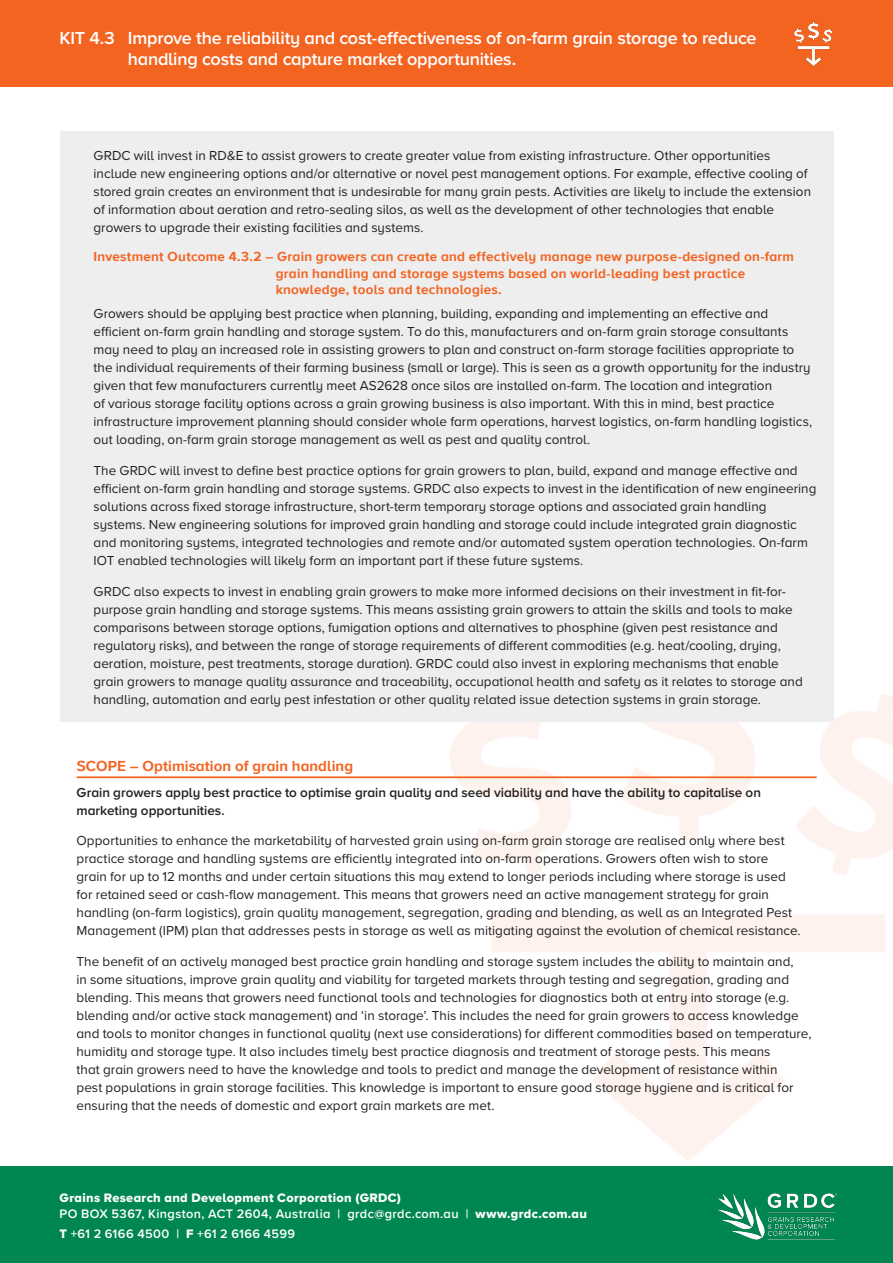
<style>
.page{position:relative;width:893px;height:1263px;background:#fff}
.page>*{position:absolute;margin:0;border:0;box-sizing:border-box;transform-origin:0 0}
.Banner_body_text{font:600 18px "Proxima Nova A";letter-spacing:-.015em;color:#fff}
.Text_heading_1_-_col{font:700 15px "Proxima Nova AW01";letter-spacing:.005em;color:#f36421}
.Body_text{font:13.5px/18px "Proxima Nova A";color:#231f20}
.Text_heading_2_-_col{font:700 13.5px/16.5px "Proxima Nova AW01";letter-spacing:.02em;color:#f36421}
.Body_text-2{font:600 13.5px/18px "Proxima Nova A";color:#231f20}
.t1{font:600 12.75px "Proxima Nova A";letter-spacing:.03em;color:#fff}
.t2{font:12.75px "Proxima Nova A Extrabld";letter-spacing:.025em;color:#fff}
.s1{font-family:"Proxima Nova A Extrabld";font-weight:400}
</style>
<div class="page">
<div style="left:0;top:0;width:893px;height:86px;background:#f36421"></div>
<div style="left:0;top:1166px;width:893px;height:97px;background:#008751"></div>
<img style="left:717px;top:1193px;width:120px;height:47px">
<img style="left:794px;top:21px;width:39px;height:45px">
<div style="left:60px;top:132px;width:773px;height:590px;background:#eeeeef"></div>
<hr style="left:77px;top:776px;width:740px;height:2px;background:#f36421">
<p class="Banner_body_text" style="left:60px;top:24px;width:698px">KIT 4.3 Improve the reliability and cost-effectiveness of on-farm grain storage to reduce</p>
<p class="Banner_body_text" style="left:128px;top:46px;width:390px">handling costs and capture market opportunities.</p>
<p class="Body_text" style="left:94px;top:145px;width:719px">GRDC will invest in RD&amp;E to assist growers to create greater value from existing infrastructure. Other opportunities include new engineering options and/or alternative or novel pest management options. For example, effective cooling of stored grain creates an environment that is undesirable for many grain pests. Activities are likely to include the extension of information about aeration and retro-sealing silos, as well as the development of other technologies that enable growers to upgrade their existing facilities and systems.</p>
<p class="Text_heading_2_-_col" style="left:276px;top:248px;width:520px;text-indent:-182px">Investment Outcome 4.3.2 – Grain growers can create and effectively manage new purpose-designed on-farm grain handling and storage systems based on world-leading best practice knowledge, tools and technologies.</p>
<p class="Body_text" style="left:94px;top:304px;width:720px">Growers should be applying best practice when planning, building, expanding and implementing an effective and efficient on-farm grain handling and storage system. To do this, manufacturers and on-farm grain storage consultants may need to play an increased role in assisting growers to plan and construct on-farm storage facilities appropriate to the individual requirements of their farming business (small or large). This is seen as a growth opportunity for the industry given that few manufacturers currently meet AS2628 once silos are installed on-farm. The location and integration<br>of various storage facility options across a grain growing business is also important. With this in mind, best practice infrastructure improvement planning should consider whole farm operations, harvest logistics, on-farm handling logistics, out loading, on-farm grain storage management as well as pest and quality control.</p>
<p class="Body_text" style="left:94px;top:461px;width:724px">The GRDC will invest to define best practice options for grain growers to plan, build, expand and manage effective and efficient on-farm grain handling and storage systems. GRDC also expects to invest in the identification of new engineering solutions across fixed storage infrastructure, short-term temporary storage options and associated grain handling systems. New engineering solutions for improved grain handling and storage could include integrated grain diagnostic and monitoring systems, integrated technologies and remote and/or automated system operation technologies. On-farm IOT enabled technologies will likely form an important part if these future systems.</p>
<p class="Body_text" style="left:94px;top:582px;width:711px">GRDC also expects to invest in enabling grain growers to make more informed decisions on their investment in fit-for&shy;purpose grain handling and storage systems. This means assisting grain growers to attain the skills and tools to make comparisons between storage options, fumigation options and alternatives to phosphine (given pest resistance and regulatory risks), and between the range of storage requirements of different commodities (e.g. heat/cooling, drying, aeration, moisture, pest treatments, storage duration). GRDC could also invest in exploring mechanisms that enable grain growers to manage quality assurance and traceability, occupational health and safety as it relates to storage and handling, automation and early pest infestation or other quality related issue detection systems in grain storage.</p>
<p class="Text_heading_1_-_col" style="left:77px;top:757px;width:278px">SCOPE – Optimisation of grain handling</p>
<p class="Body_text-2" style="left:77px;top:783px;width:686px">Grain growers apply best practice to optimise grain quality and seed viability and have the ability to capitalise on marketing opportunities.</p>
<p class="Body_text" style="left:77px;top:831px;width:725px">Opportunities to enhance the marketability of harvested grain using on-farm grain storage are realised only where best practice storage and handling systems are efficiently integrated into on-farm operations. Growers often wish to store grain for up to 12 months and under certain situations this may extend to longer periods including where storage is used for retained seed or cash-flow management. This means that growers need an active management strategy for grain handling (on-farm logistics), grain quality management, segregation, grading and blending, as well as an Integrated Pest Management (IPM) plan that addresses pests in storage as well as mitigating against the evolution of chemical resistance.</p>
<p class="Body_text" style="left:77px;top:951px;width:736px">The benefit of an actively managed best practice grain handling and storage system includes the ability to maintain and,<br>in some situations, improve grain quality and viability for targeted markets through testing and segregation, grading and blending. This means that growers need functional tools and technologies for diagnostics both at entry into storage (e.g. blending and/or active stack management) and ‘in storage’. This includes the need for grain growers to access knowledge and tools to monitor changes in functional quality (next use considerations) for different commodities based on temperature, humidity and storage type. It also includes timely best practice diagnosis and treatment of storage pests. This means<br>that grain growers need to have the knowledge and tools to predict and manage the development of resistance within<br>pest populations in grain storage facilities. This knowledge is important to ensure good storage hygiene and is critical for ensuring that the needs of domestic and export grain markets are met.</p>
<p class="t2" style="left:60px;top:1188px;width:343px">Grains Research and Development Corporation (GRDC)</p>
<p class="t1" style="left:60px;top:1204px;width:529px">PO BOX 5367, Kingston, ACT 2604, Australia | grdc@grdc.com.au | <span class="s1">www.grdc.com.au</span></p>
<p class="t1" style="left:60px;top:1224px;width:237px"><span class="s1">T</span> +61 2 6166 4500 | <span class="s1">F</span> +61 2 6166 4599</p>
</div>
